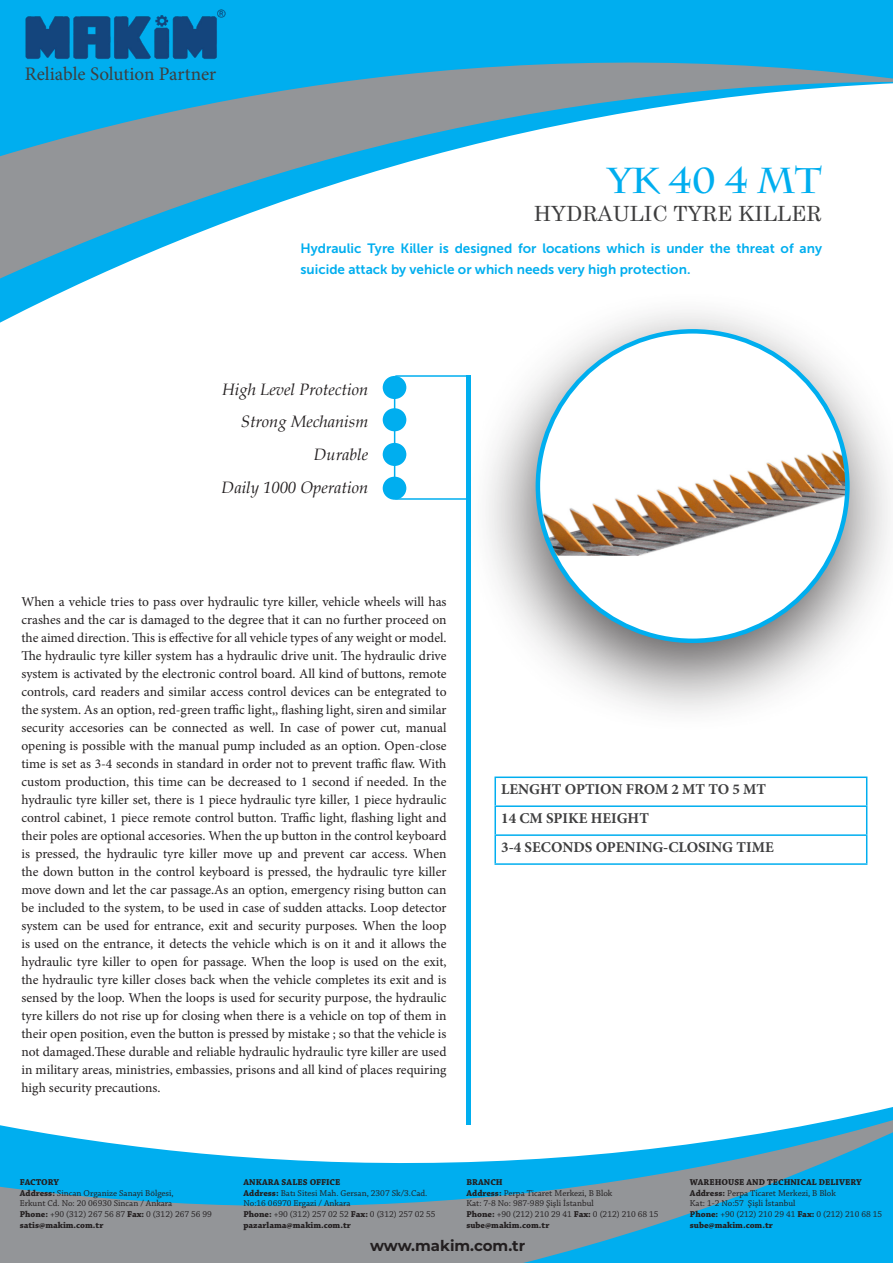
<style>
.page{position:relative;width:893px;height:1263px;background:#fff}
.page>*{position:absolute;margin:0;border:0;box-sizing:border-box;transform-origin:0 0}
.t1{font:700 36px "Charlemagne Std";color:#00aeef}
.t2{font:21px "Century Schoolbook";color:#3e3e3f}
.t3{font:19.2px "Minion Pro";color:#3e3e3f}
.t4{font:italic 16.5px "Book Antiqua";color:#231f20}
.t5{font:700 15px "Minion Pro";color:#3e3e3f}
.t6{font:700 15px "Montserrat";color:#231f20}
.t7{font:13.5px/18px "Minion Pro";color:#231f20;text-align:justify}
.t8{font:13.5px/21px "Museo Sans 700";color:#00aeef}
.t9{font:9px/10.8px "Chaparral Pro";color:#231f20}
.t10{font:700 9px "Chaparral Pro";color:#231f20}
.s1{font-weight:700}
</style>
<div class="page">
<svg style="left:0;top:186px;width:329px;height:124px"></svg>
<svg style="left:0;top:0;width:893px;height:186px"></svg>
<hr style="left:467px;top:375px;width:4px;height:750px;background:#00aeef">
<div style="left:466px;top:289px;width:427px;height:445px;background:#231f20;opacity:.75"></div>
<div style="left:538px;top:331px;width:309px;height:310px;background:#fff;border-radius:50%"></div>
<img style="left:538px;top:399px;width:309px;height:197px">
<svg style="left:0;top:1088px;width:893px;height:175px"></svg>
<img style="left:23px;top:7px;width:204px;height:55px">
<svg style="left:393px;top:374px;width:77px;height:126px"></svg>
<div style="left:383px;top:376px;width:23px;height:23px;background:#00aeef;border-radius:50%"></div>
<div style="left:383px;top:408px;width:23px;height:23px;background:#00aeef;border-radius:50%"></div>
<div style="left:383px;top:443px;width:23px;height:23px;background:#00aeef;border-radius:50%"></div>
<div style="left:383px;top:477px;width:23px;height:23px;background:#00aeef;border-radius:50%"></div>
<hr style="left:494px;top:776px;width:373px;height:2px;background:#00aeef">
<hr style="left:494px;top:778px;width:2px;height:27px;background:#00aeef">
<hr style="left:494px;top:805px;width:373px;height:2px;background:#00aeef">
<hr style="left:494px;top:807px;width:2px;height:27px;background:#00aeef">
<hr style="left:494px;top:834px;width:373px;height:2px;background:#00aeef">
<hr style="left:494px;top:836px;width:2px;height:27px;background:#00aeef">
<svg style="left:866px;top:778px;width:1px;height:85px"></svg>
<hr style="left:494px;top:863px;width:373px;height:2px;background:#00aeef">
<p class="t3" style="left:25px;top:61px;width:193px">Reliable Solution Partner</p>
<p class="t1" style="left:608px;top:159px;width:215px">YK 40 4 MT</p>
<p class="t2" style="left:534px;top:196px;width:289px">HYDRAULIC TYRE KILLER</p>
<p class="t8" style="left:300px;top:238px;width:523px">Hydraulic Tyre Killer is designed for locations which is under the threat of any suicide attack by vehicle or which needs very high protection.</p>
<p class="t4" style="left:222px;top:377px;width:148px">High Level Protection</p>
<p class="t4" style="left:241px;top:410px;width:129px">Strong Mechanism</p>
<p class="t4" style="left:314px;top:443px;width:56px">Durable</p>
<p class="t4" style="left:221px;top:475px;width:148px">Daily 1000 Operation</p>
<p class="t7" style="left:21px;top:593px;width:427px">When a vehicle tries to pass over hydraulic tyre killer, vehicle wheels will has crashes and the car is damaged to the degree that it can no further proceed on the aimed direction. This is effective for all vehicle types of any weight or model.<br>The hydraulic tyre killer system has a hydraulic drive unit. The hydraulic drive system is activated by the electronic control board. All kind of buttons, remote controls, card readers and similar access control devices can be entegrated to the system. As an option, red-green traffic light,, flashing light, siren and similar security accesories can be connected as well. In case of power cut, manual opening is possible with the manual pump included as an option. Open-close time is set as 3-4 seconds in standard in order not to prevent traffic flaw. With custom production, this time can be decreased to 1 second if needed. In the hydraulic tyre killer set, there is 1 piece hydraulic tyre killer, 1 piece hydraulic control cabinet, 1 piece remote control button. Traffic light, flashing light and their poles are optional accesories. When the up button in the control keyboard is pressed, the hydraulic tyre killer move up and prevent car access. When the down button in the control keyboard is pressed, the hydraulic tyre killer move down and let the car passage.As an option, emergency rising button can be included to the system, to be used in case of sudden attacks. Loop detector system can be used for entrance, exit and security purposes. When the loop is used on the entrance, it detects the vehicle which is on it and it allows the hydraulic tyre killer to open for passage. When the loop is used on the exit, the hydraulic tyre killer closes back when the vehicle completes its exit and is sensed by the loop. When the loops is used for security purpose, the hydraulic tyre killers do not rise up for closing when there is a vehicle on top of them in their open position, even the button is pressed by mistake ; so that the vehicle is not damaged.These durable and reliable hydraulic hydraulic tyre killer are used in military areas, ministries, embassies, prisons and all kind of places requiring high security precautions.</p>
<p class="t5" style="left:501px;top:779px;width:266px">LENGHT OPTION FROM 2 MT TO 5 MT</p>
<p class="t5" style="left:501px;top:808px;width:149px">14 CM SPIKE HEIGHT</p>
<p class="t5" style="left:501px;top:837px;width:274px">3-4 SECONDS OPENING-CLOSING TIME</p>
<p class="t10" style="left:20px;top:1177px;width:41px">FACTORY</p>
<p class="t9" style="left:20px;top:1188px;width:156px"><span class="s1">Address:</span> Sincan Organize Sanayi Bölgesi,</p>
<p class="t9" style="left:20px;top:1198px;width:154px">Erkunt Cd. No: 20 06930 Sincan / Ankara</p>
<p class="t9" style="left:20px;top:1209px;width:194px"><span class="s1">Phone:</span> +90 (312) 267 56 87 <span class="s1">Fax:</span> 0 (312) 267 56 99</p>
<p class="t10" style="left:20px;top:1220px;width:85px">satis@makim.com.tr</p>
<p class="t10" style="left:243px;top:1177px;width:98px">ANKARA SALES OFFICE</p>
<p class="t9" style="left:243px;top:1188px;width:185px"><span class="s1">Address:</span> Batı Sitesi Mah. Gersan, 2307 Sk/3.Cad.<br>No:16 06970 Ergazi / Ankara</p>
<p class="t9" style="left:243px;top:1209px;width:194px"><span class="s1">Phone:</span> +90 (312) 257 02 52 <span class="s1">Fax:</span> 0 (312) 257 02 55</p>
<p class="t10" style="left:243px;top:1220px;width:109px">pazarlama@makim.com.tr</p>
<p class="t10" style="left:466px;top:1177px;width:38px">BRANCH</p>
<p class="t9" style="left:466px;top:1188px;width:148px"><span class="s1">Address:</span> Perpa Ticaret Merkezi, B Blok<br>Kat: 7-8 No: 987-989 Şişli İstanbul</p>
<p class="t9" style="left:466px;top:1209px;width:194px"><span class="s1">Phone:</span> +90 (212) 210 29 41 <span class="s1">Fax:</span> 0 (212) 210 68 15</p>
<p class="t10" style="left:466px;top:1220px;width:85px">sube@makim.com.tr</p>
<p class="t10" style="left:690px;top:1177px;width:173px">WAREHOUSE AND TECHNICAL DELIVERY</p>
<p class="t9" style="left:690px;top:1188px;width:148px"><span class="s1">Address:</span> Perpa Ticaret Merkezi, B Blok<br>Kat: 1-2 No:57 Şişli İstanbul</p>
<p class="t9" style="left:690px;top:1209px;width:194px"><span class="s1">Phone:</span> +90 (212) 210 29 41 <span class="s1">Fax:</span> 0 (212) 210 68 15</p>
<p class="t10" style="left:690px;top:1220px;width:85px">sube@makim.com.tr</p>
<p class="t6" style="left:370px;top:1235px;width:157px">www.makim.com.tr</p>
</div>
